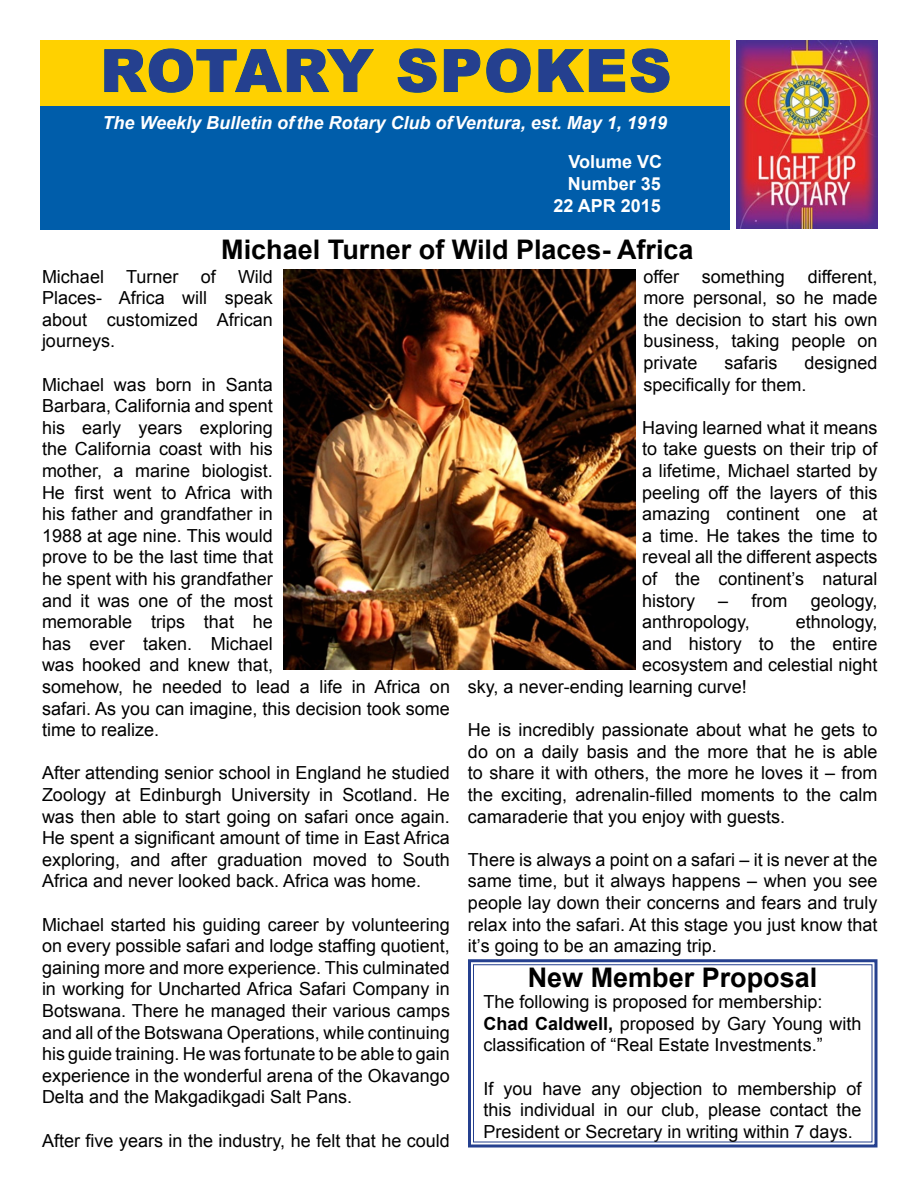
<style>
.page{position:relative;width:918px;height:1188px;background:#fff}
.page>*{position:absolute;margin:0;border:0;box-sizing:border-box;transform-origin:0 0}
.t1{font:900 58.5px "Arial";letter-spacing:.03em;color:#25408f}
.t2{font:700 27px "Arial";color:#000}
.t3{font:18px/21.6px "Arial";color:#000;text-align:justify}
.t4{font:italic 700 18px "Arial";color:#fff}
.t5{font:700 18px/22.2px "Arial";color:#fff;text-align:right}
.s1{font-weight:700}
</style>
<div class="page">
<div style="left:40px;top:106px;width:690px;height:124px;background:#005daa"></div>
<div style="left:40px;top:40px;width:690px;height:66px;background:#ffd100"></div>
<svg style="left:104px;top:48px;width:270px;height:45px"></svg>
<svg style="left:397px;top:48px;width:40px;height:45px"></svg>
<svg style="left:444px;top:48px;width:87px;height:45px"></svg>
<svg style="left:538px;top:48px;width:132px;height:45px"></svg>
<img style="left:736px;top:40px;width:142px;height:189px">
<img style="left:283px;top:270px;width:352px;height:399px">
<svg style="left:468px;top:959px;width:410px;height:189px"></svg>
<div style="left:473px;top:964px;width:400px;height:179px;border:1px solid #25408f"></div>
<h1 class="t1" style="left:100px;top:28px;width:572px">ROTARY SPOKES</h1>
<p class="t4" style="left:102px;top:110px;width:566px">The Weekly Bulletin of the Rotary Club of Ventura, est. May 1, 1919</p>
<p class="t5" style="left:553px;top:151px;width:110px">Volume VC<br>Number 35<br>22 APR 2015</p>
<h2 class="t2" style="left:221px;top:232px;width:474px">Michael Turner of Wild Places- Africa</h2>
<p class="t3" style="left:42px;top:266px;width:232px">Michael Turner of Wild Places- Africa will speak about customized African journeys.</p>
<p class="t3" style="left:42px;top:374px;width:410px;text-align:left">Michael was born in Santa<br>Barbara, California and spent<br>his early years exploring<br>the California coast with his<br>mother, a marine biologist.<br>He first went to Africa with<br>his father and grandfather in<br>1988 at age nine. This would<br>prove to be the last time that<br>he spent with his grandfather<br>and it was one of the most<br>memorable trips that he<br>has ever taken. Michael<br>was hooked and knew that,<br>somehow, he needed to lead a life in Africa on safari. As you can imagine, this decision took some time to realize.</p>
<p class="t3" style="left:42px;top:763px;width:409px">After attending senior school in England he studied Zoology at Edinburgh University in Scotland. He was then able to start going on safari once again.<br>He spent a significant amount of time in East Africa exploring, and after graduation moved to South Africa and never looked back. Africa was home.</p>
<p class="t3" style="left:42px;top:914px;width:410px">Michael started his guiding career by volunteering on every possible safari and lodge staffing quotient, gaining more and more experience. This culminated in working for Uncharted Africa Safari Company in Botswana. There he managed their various camps and all of the Botswana Operations, while continuing his guide training. He was fortunate to be able to gain experience in the wonderful arena of the Okavango Delta and the Makgadikgadi Salt Pans.</p>
<p class="t3" style="left:42px;top:1130px;width:409px">After five years in the industry, he felt that he could</p>
<p class="t3" style="left:644px;top:266px;width:235px;text-indent:164px">different, more personal, so he made the decision to start his own business, taking people on private</p>
<p class="t3" style="left:644px;top:266px;width:37px">offer</p>
<p class="t3" style="left:702px;top:266px;width:85px">something</p>
<p class="t3" style="left:724px;top:352px;width:55px">safaris</p>
<p class="t3" style="left:644px;top:352px;width:235px;text-indent:161px">designed specifically for them.</p>
<p class="t3" style="left:642px;top:417px;width:237px">Having learned what it means to take guests on their trip of a lifetime, Michael started by peeling off the layers of this amazing continent one at a time. He takes the time to reveal all the different aspects of the continent’s natural history</p>
<p class="t3" style="left:718px;top:590px;width:71px">– from</p>
<p class="t3" style="left:811px;top:590px;width:68px">geology,</p>
<p class="t3" style="left:642px;top:611px;width:109px">anthropology,</p>
<p class="t3" style="left:796px;top:611px;width:83px">ethnology,</p>
<p class="t3" style="left:642px;top:633px;width:237px">and history to the entire</p>
<p class="t3" style="left:642px;top:655px;width:237px">ecosystem and celestial night</p>
<p class="t3" style="left:468px;top:676px;width:280px">sky, a never-ending learning curve!</p>
<p class="t3" style="left:468px;top:719px;width:411px">He is incredibly passionate about what he gets to do on a daily basis and the more that he is able to share it with others, the more he loves it – from the exciting, adrenalin-filled moments to the calm camaraderie that you enjoy with guests.</p>
<p class="t3" style="left:468px;top:849px;width:411px">There is always a point on a safari – it is never at the same time, but it always happens – when you see people lay down their concerns and fears and truly relax into the safari. At this stage you just know that it’s going to be an amazing trip.</p>
<h2 class="t2" style="left:528px;top:959px;width:291px">New Member Proposal</h2>
<p class="t3" style="left:484px;top:991px;width:379px;text-align:left">The following is proposed for membership:<br><span class="s1">Chad Caldwell,</span> proposed by Gary Young with classification of “Real Estate Investments.”</p>
<p class="t3" style="left:484px;top:1078px;width:380px">If you have any objection to membership of this individual in our club, please contact the President or Secretary in writing within 7 days.</p>
</div>
